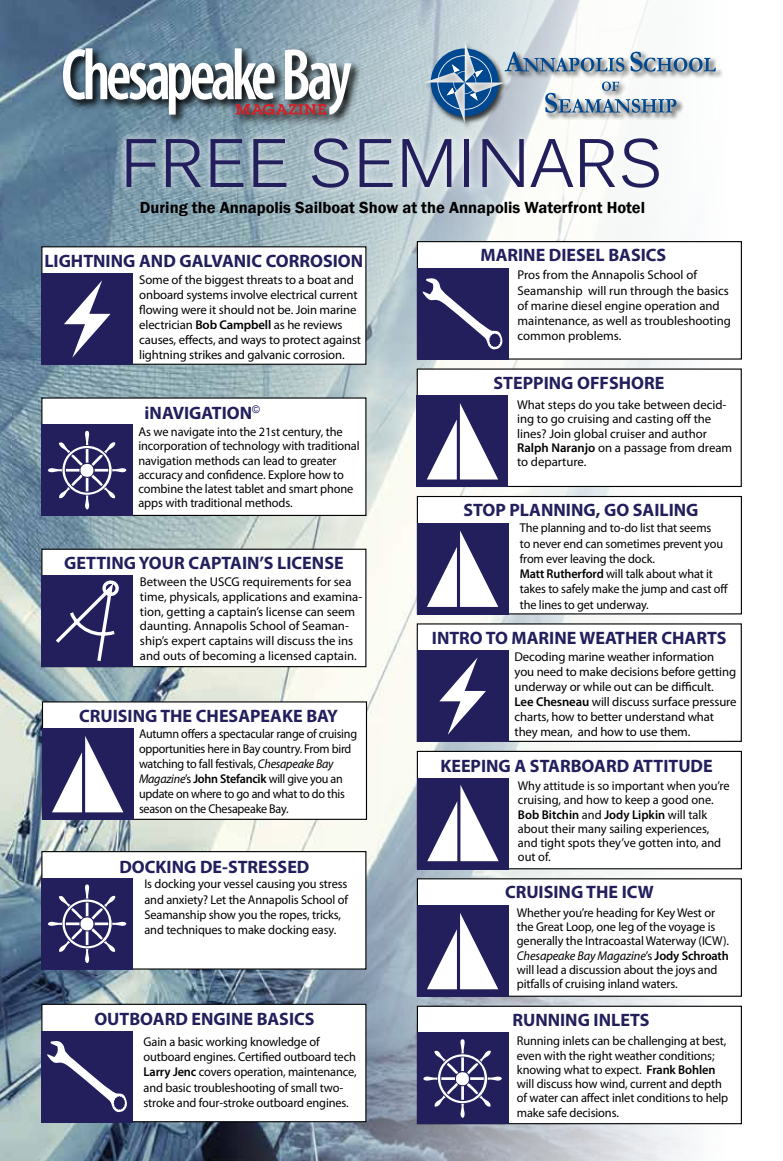
<style>
.page{position:relative;width:783px;height:1161px;background:#fff}
.page>*{position:absolute;margin:0;border:0;box-sizing:border-box;transform-origin:0 0}
.t1{font:67.5px "Kalinga";color:#231f5c}
.t2{font:700 18px "Myriad Pro";color:#231f5c}
.t3{font:600 16.5px "Franklin Gothic";color:#000}
.t4{font:12.75px/14.2px "Myriad Pro";letter-spacing:-.01em;color:#000}
.t5{font:12.75px/15px "Myriad Pro";letter-spacing:-.01em;color:#000;scale:.95 1}
.t6{font:12.75px/15.3px "Myriad Pro";letter-spacing:-.01em;color:#000;scale:.96 1}
.s1{font-weight:600}
.s2{font-style:italic}
</style>
<div class="page">
<img style="left:0;top:0;width:738px;height:1161px">
<div style="left:417px;top:878px;width:325px;height:119px;background:#fff;border:1px solid #000101"></div>
<div style="left:417px;top:905px;width:91px;height:92px;background:#231f5c"></div>
<svg style="left:427px;top:913px;width:71px;height:76px"></svg>
<div style="left:417px;top:241px;width:325px;height:119px;background:#fff;border:1px solid #000101"></div>
<div style="left:417px;top:268px;width:91px;height:92px;background:#231f5c"></div>
<svg style="left:423px;top:278px;width:80px;height:72px"></svg>
<div style="left:417px;top:496px;width:325px;height:118px;background:#fff;border:1px solid #000101"></div>
<div style="left:417px;top:523px;width:91px;height:92px;background:#231f5c"></div>
<svg style="left:427px;top:530px;width:71px;height:77px"></svg>
<svg style="left:117px;top:129px;width:551px;height:68px"></svg>
<div style="left:417px;top:369px;width:325px;height:118px;background:#fff;border:1px solid #000101"></div>
<div style="left:417px;top:395px;width:91px;height:92px;background:#231f5c"></div>
<svg style="left:427px;top:403px;width:71px;height:77px"></svg>
<svg style="left:61px;top:46px;width:301px;height:80px;background:#7893a1"></svg>
<svg style="left:63px;top:48px;width:288px;height:67px"></svg>
<div style="left:424px;top:41px;width:299px;height:89px;background:#000;opacity:.75"></div>
<svg style="left:505px;top:52px;width:119px;height:20px"></svg>
<svg style="left:630px;top:52px;width:86px;height:20px"></svg>
<svg style="left:545px;top:82px;width:131px;height:31px"></svg>
<svg style="left:431px;top:48px;width:68px;height:69px"></svg>
<img style="left:465px;top:42px;width:10px;height:13px">
<img style="left:424px;top:72px;width:13px;height:11px">
<img style="left:454px;top:117px;width:11px;height:6px">
<img style="left:492px;top:83px;width:14px;height:10px">
<svg style="left:437px;top:55px;width:55px;height:62px;background:#4f7ca8"></svg>
<div style="left:41px;top:246px;width:325px;height:119px;background:#fff;border:1px solid #000101"></div>
<div style="left:41px;top:273px;width:92px;height:92px;background:#231f5c"></div>
<svg style="left:64px;top:280px;width:46px;height:78px"></svg>
<div style="left:41px;top:549px;width:325px;height:118px;background:#fff;border:1px solid #000101"></div>
<div style="left:41px;top:576px;width:92px;height:91px;background:#231f5c"></div>
<svg style="left:56px;top:580px;width:63px;height:81px"></svg>
<div style="left:41px;top:397px;width:325px;height:119px;background:#fff;border:1px solid #000101"></div>
<div style="left:41px;top:424px;width:92px;height:92px;background:#231f5c"></div>
<svg style="left:48px;top:431px;width:78px;height:79px"></svg>
<div style="left:41px;top:851px;width:325px;height:119px;background:#fff;border:1px solid #000101"></div>
<div style="left:41px;top:878px;width:92px;height:92px;background:#231f5c"></div>
<svg style="left:48px;top:884px;width:78px;height:79px"></svg>
<div style="left:41px;top:1004px;width:325px;height:118px;background:#fff;border:1px solid #000101"></div>
<div style="left:42px;top:701px;width:325px;height:119px;background:#fff;border:1px solid #000101"></div>
<div style="left:42px;top:728px;width:92px;height:92px;background:#231f5c"></div>
<svg style="left:52px;top:736px;width:71px;height:76px"></svg>
<div style="left:41px;top:1031px;width:92px;height:91px;background:#231f5c"></div>
<svg style="left:47px;top:1041px;width:80px;height:71px"></svg>
<div style="left:417px;top:1006px;width:325px;height:118px;background:#fff;border:1px solid #000101"></div>
<div style="left:417px;top:1033px;width:91px;height:91px;background:#231f5c"></div>
<svg style="left:423px;top:1039px;width:79px;height:79px"></svg>
<div style="left:417px;top:751px;width:325px;height:118px;background:#fff;border:1px solid #000101"></div>
<div style="left:417px;top:778px;width:91px;height:91px;background:#231f5c"></div>
<svg style="left:427px;top:785px;width:72px;height:76px"></svg>
<div style="left:417px;top:623px;width:325px;height:119px;background:#fff;border:1px solid #000101"></div>
<div style="left:417px;top:650px;width:91px;height:92px;background:#231f5c"></div>
<svg style="left:439px;top:657px;width:47px;height:78px"></svg>
<h1 class="t1" style="left:120px;top:120px;width:537px">FREE SEMINARS</h1>
<p class="t3" style="left:140px;top:197px;width:507px">During the Annapolis Sailboat Show at the Annapolis Waterfront Hotel</p>
<h2 class="t2" style="left:44px;top:249px;width:320px">LIGHTNING AND GALVANIC CORROSION</h2>
<p class="t4" style="left:139px;top:272px;width:224px;line-height:15px">Some of the biggest threats to a boat and onboard systems involve electrical current flowing were it should not be. Join marine electrician <span class="s1">Bob Campbell</span> as he reviews causes, effects, and ways to protect against lightning strikes and galvanic corrosion.</p>
<h2 class="t2" style="left:145px;top:401px;width:117px">iNAVIGATION<sup>©</sup></h2>
<p class="t4" style="left:138px;top:424px;width:223px">As we navigate into the 21st century, the incorporation of technology with traditional navigation methods can lead to greater accuracy and confidence. Explore how to combine the latest tablet and smart phone apps with traditional methods.</p>
<h2 class="t2" style="left:64px;top:551px;width:281px">GETTING YOUR CAPTAIN’S LICENSE</h2>
<p class="t4" style="left:140px;top:574px;width:224px;line-height:15px">Between the USCG requirements for sea time, physicals, applications and examina&shy;tion, getting a captain’s license can seem daunting. Annapolis School of Seaman&shy;ship’s expert captains will discuss the ins and outs of becoming a licensed captain.</p>
<h2 class="t2" style="left:79px;top:705px;width:260px">CRUISING THE CHESAPEAKE BAY</h2>
<p class="t5" style="left:139px;top:726px;width:231px">Autumn offers a spectacular range of cruising opportunities here in Bay country. From bird watching to fall festivals, <span class="s2">Chesapeake Bay Magazine</span>’s <span class="s1">John Stefancik</span> will give you an update on where to go and what to do this season on the Chesapeake Bay.</p>
<h2 class="t2" style="left:119px;top:855px;width:192px">DOCKING DE-STRESSED</h2>
<p class="t4" style="left:144px;top:876px;width:205px;line-height:15.3px">Is docking your vessel causing you stress and anxiety? Let the Annapolis School of Seamanship show you the ropes, tricks, and techniques to make docking easy.</p>
<h2 class="t2" style="left:481px;top:243px;width:187px">MARINE DIESEL BASICS</h2>
<p class="t4" style="left:518px;top:267px;width:215px;line-height:15.3px">Pros from the Annapolis School of Seamanship will run through the basics of marine diesel engine operation and maintenance, as well as troubleshooting common problems.</p>
<h2 class="t2" style="left:494px;top:372px;width:172px">STEPPING OFFSHORE</h2>
<p class="t4" style="left:517px;top:398px;width:217px">What steps do you take between decid&shy;ing to go cruising and casting off the lines? Join global cruiser and author<br><span class="s1">Ralph Naranjo</span> on a passage from dream to departure.</p>
<h2 class="t2" style="left:463px;top:498px;width:237px">STOP PLANNING, GO SAILING</h2>
<p class="t6" style="left:520px;top:520px;width:218px">The planning and to-do list that seems<br>to never end can sometimes prevent you from ever leaving the dock.<br><span class="s1">Matt Rutherford</span> will talk about what it takes to safely make the jump and cast off the lines to get underway.</p>
<h2 class="t2" style="left:432px;top:626px;width:296px">INTRO TO MARINE WEATHER CHARTS</h2>
<p class="t4" style="left:515px;top:649px;width:223px;line-height:15px">Decoding marine weather information you need to make decisions before getting underway or while out can be difficult.<br><span class="s1">Lee Chesneau</span> will discuss surface pressure charts, how to better understand what they mean, and how to use them.</p>
<h2 class="t2" style="left:440px;top:754px;width:274px">KEEPING A STARBOARD ATTITUDE</h2>
<p class="t4" style="left:518px;top:779px;width:213px">Why attitude is so important when you’re cruising, and how to keep a good one.<br><span class="s1">Bob Bitchin</span> and <span class="s1">Jody Lipkin</span> will talk about their many sailing experiences, and tight spots they’ve gotten into, and out of.</p>
<h2 class="t2" style="left:505px;top:881px;width:150px">CRUISING THE ICW</h2>
<p class="t4" style="left:517px;top:905px;width:214px">Whether you’re heading for Key West or the Great Loop, one leg of the voyage is generally the Intracoastal Waterway (ICW).<br><span class="s2">Chesapeake Bay Magazine</span>’s <span class="s1">Jody Schroath </span>will lead a discussion about the joys and pitfalls of cruising inland waters.</p>
<h2 class="t2" style="left:94px;top:1007px;width:222px">OUTBOARD ENGINE BASICS</h2>
<h2 class="t2" style="left:512px;top:1008px;width:139px">RUNNING INLETS</h2>
<p class="t4" style="left:517px;top:1034px;width:213px">Running inlets can be challenging at best, even with the right weather conditions; knowing what to expect. <span class="s1">Frank Bohlen </span>will discuss how wind, current and depth of water can affect inlet conditions to help make safe decisions.</p>
<p class="t4" style="left:144px;top:1034px;width:215px;line-height:15.3px">Gain a basic working knowledge of outboard engines. Certified outboard tech <span class="s1">Larry Jenc</span> covers operation, maintenance, and basic troubleshooting of small two&shy;stroke and four-stroke outboard engines.</p>
</div>
